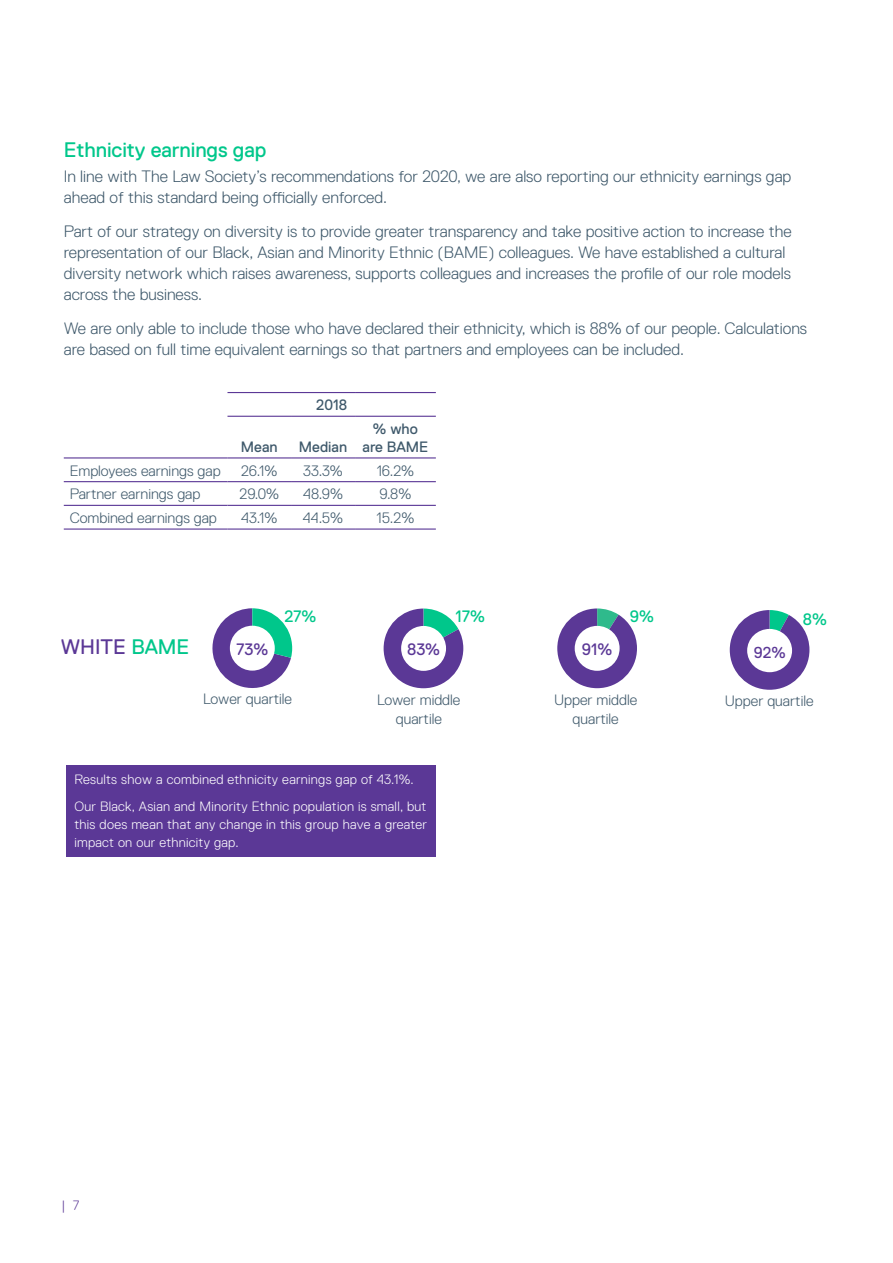
<style>
.page{position:relative;width:893px;height:1263px;background:#fff}
.page>*{position:absolute;margin:0;border:0;box-sizing:border-box;transform-origin:0 0}
.Subhead{font:21px "Replica Pro";letter-spacing:-.005em;color:#00c78b}
.sub_heading{font:21px "Replica Pro";color:#5b3896}
.body_text{font:300 16.5px/21px "Replica Pro";color:#3f596b}
.t1{font:16.5px "Replica Pro";color:#00c78b}
.t2{font:16.5px "Replica Pro";color:#5b3896}
.t3{font:15.9px "Replica Pro";color:#5b3896}
._10pt_Body_text{font:300 15px/18.8px "Replica Pro";color:#3f596b;text-align:center}
._10pt_Body_text-2{font:15px/18px "Replica Pro";color:#3f596b;text-align:center}
.small_text{font:300 13.5px/18px "Replica Pro";letter-spacing:.02em;color:#fff;text-align:justify}
.t4{font:300 13.5px "Replica Pro";color:#5b3896}
.s1{color:#00c78b}
</style>
<div class="page">
<svg style="left:730px;top:610px;width:79px;height:80px"></svg>
<svg style="left:557px;top:608px;width:80px;height:80px"></svg>
<svg style="left:384px;top:608px;width:79px;height:80px"></svg>
<hr style="left:227px;top:392px;width:64px;height:1px;background:#5b3896">
<hr style="left:291px;top:392px;width:64px;height:1px;background:#5b3896">
<hr style="left:355px;top:392px;width:81px;height:1px;background:#5b3896">
<hr style="left:227px;top:416px;width:64px;height:1px;background:#5b3896">
<hr style="left:291px;top:416px;width:64px;height:1px;background:#5b3896">
<hr style="left:355px;top:416px;width:81px;height:1px;background:#5b3896">
<hr style="left:64px;top:457px;width:163px;height:1px;background:#5b3896">
<hr style="left:227px;top:457px;width:64px;height:1px;background:#5b3896">
<hr style="left:291px;top:457px;width:64px;height:1px;background:#5b3896">
<hr style="left:355px;top:457px;width:81px;height:1px;background:#5b3896">
<hr style="left:64px;top:481px;width:163px;height:1px;background:#5b3896">
<hr style="left:227px;top:481px;width:64px;height:1px;background:#5b3896">
<hr style="left:291px;top:481px;width:64px;height:1px;background:#5b3896">
<hr style="left:355px;top:481px;width:81px;height:1px;background:#5b3896">
<hr style="left:64px;top:505px;width:163px;height:1px;background:#5b3896">
<hr style="left:227px;top:505px;width:64px;height:1px;background:#5b3896">
<hr style="left:291px;top:505px;width:64px;height:1px;background:#5b3896">
<hr style="left:355px;top:505px;width:81px;height:1px;background:#5b3896">
<hr style="left:64px;top:528px;width:163px;height:2px;background:#5b3896">
<hr style="left:227px;top:528px;width:64px;height:2px;background:#5b3896">
<hr style="left:291px;top:528px;width:64px;height:2px;background:#5b3896">
<hr style="left:355px;top:528px;width:81px;height:2px;background:#5b3896">
<div style="left:401px;top:626px;width:45px;height:45px;background:#fff;border-radius:50%"></div>
<div style="left:575px;top:626px;width:45px;height:45px;background:#fff;border-radius:50%"></div>
<div style="left:747px;top:629px;width:45px;height:43px;background:#fff;border-radius:50%"></div>
<svg style="left:212px;top:608px;width:80px;height:80px"></svg>
<div style="left:230px;top:626px;width:45px;height:45px;background:#fff;border-radius:50%"></div>
<div style="left:66px;top:765px;width:370px;height:92px;background:#5b3896"></div>
<p class="Subhead" style="left:64px;top:138px;width:204px">Ethnicity earnings gap</p>
<p class="body_text" style="left:64px;top:166px;width:729px">In line with The Law Society’s recommendations for 2020, we are also reporting our ethnicity earnings gap ahead of this standard being officially enforced.</p>
<p class="body_text" style="left:64px;top:221px;width:729px">Part of our strategy on diversity is to provide greater transparency and take positive action to increase the representation of our Black, Asian and Minority Ethnic (BAME) colleagues. We have established a cultural diversity network which raises awareness, supports colleagues and increases the profile of our role models across the business.</p>
<p class="body_text" style="left:64px;top:318px;width:745px">We are only able to include those who have declared their ethnicity, which is 88% of our people. Calculations are based on full time equivalent earnings so that partners and employees can be included.</p>
<p class="_10pt_Body_text-2" style="left:316px;top:396px;width:32px">2018</p>
<p class="_10pt_Body_text-2" style="left:241px;top:438px;width:38px">Mean</p>
<p class="_10pt_Body_text-2" style="left:299px;top:438px;width:50px">Median</p>
<p class="_10pt_Body_text-2" style="left:363px;top:420px;width:67px">% who are BAME</p>
<p class="_10pt_Body_text" style="left:70px;top:461px;width:152px">Employees earnings gap</p>
<p class="_10pt_Body_text" style="left:241px;top:461px;width:38px">26.1%</p>
<p class="_10pt_Body_text" style="left:303px;top:461px;width:41px">33.3%</p>
<p class="_10pt_Body_text" style="left:377px;top:461px;width:39px">16.2%</p>
<p class="_10pt_Body_text" style="left:70px;top:485px;width:132px">Partner earnings gap</p>
<p class="_10pt_Body_text" style="left:239px;top:485px;width:41px">29.0%</p>
<p class="_10pt_Body_text" style="left:303px;top:485px;width:41px">48.9%</p>
<p class="_10pt_Body_text" style="left:380px;top:485px;width:33px">9.8%</p>
<p class="_10pt_Body_text" style="left:70px;top:509px;width:149px">Combined earnings gap</p>
<p class="_10pt_Body_text" style="left:241px;top:509px;width:37px">43.1%</p>
<p class="_10pt_Body_text" style="left:303px;top:509px;width:42px">44.5%</p>
<p class="_10pt_Body_text" style="left:377px;top:509px;width:39px">15.2%</p>
<p class="sub_heading" style="left:61px;top:635px;width:130px">WHITE <span class="s1">BAME</span></p>
<p class="t2" style="left:236px;top:640px;width:34px">73%</p>
<p class="t1" style="left:284px;top:607px;width:34px">27%</p>
<p class="t1" style="left:803px;top:610px;width:26px">8%</p>
<p class="t1" style="left:630px;top:607px;width:26px">9%</p>
<p class="t1" style="left:456px;top:607px;width:31px">17%</p>
<p class="t2" style="left:407px;top:640px;width:34px">83%</p>
<p class="t2" style="left:582px;top:640px;width:32px">91%</p>
<p class="t3" style="left:754px;top:643px;width:33px">92%</p>
<p class="_10pt_Body_text" style="left:203px;top:689px;width:90px">Lower quartile</p>
<p class="_10pt_Body_text" style="left:377px;top:691px;width:85px">Lower middle quartile</p>
<p class="_10pt_Body_text" style="left:554px;top:691px;width:85px">Upper middle quartile</p>
<p class="_10pt_Body_text" style="left:725px;top:692px;width:90px">Upper quartile</p>
<p class="small_text" style="left:74px;top:771px;width:341px">Results show a combined ethnicity earnings gap of 43.1%.</p>
<p class="small_text" style="left:74px;top:798px;width:354px">Our Black, Asian and Minority Ethnic population is small, but this does mean that any change in this group have a greater impact on our ethnicity gap.</p>
<p class="t4" style="left:62px;top:1197px;width:19px">| 7</p>
</div>
